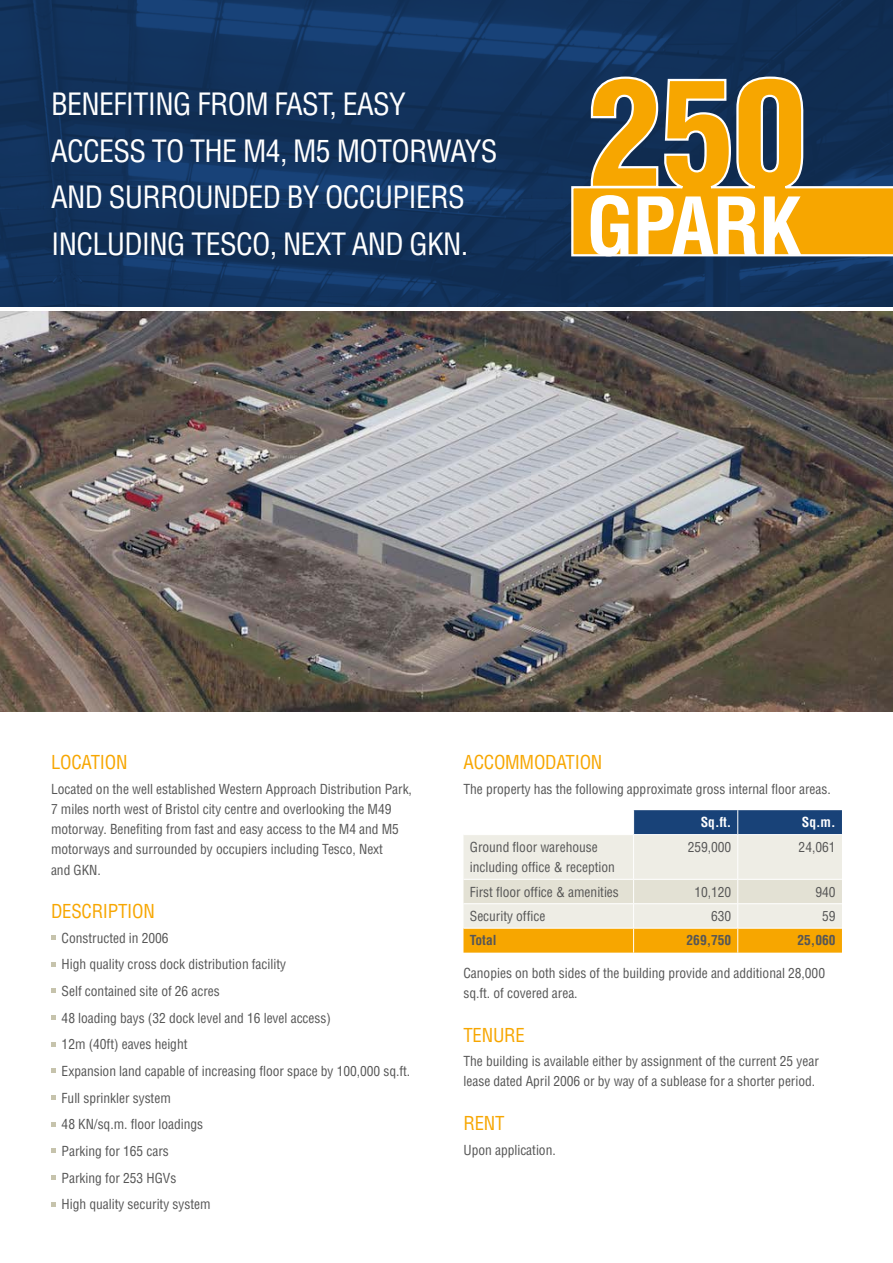
<style>
.page{position:relative;width:893px;height:1263px;background:#fff}
.page>*{position:absolute;margin:0;border:0;box-sizing:border-box;transform-origin:0 0}
.t1{font:700 condensed 78px "Helvetica";letter-spacing:-.025em;color:#fff}
.t2{font:condensed 30px/46.5px "Helvetica";letter-spacing:-.02em;color:#fff}
.t3{font:condensed 18.75px "Helvetica";letter-spacing:-.01em;color:#f7a600}
.t4{font:condensed 13.5px/26.7px "Helvetica";color:#565656}
.t5{font:700 condensed 13.5px "Helvetica";letter-spacing:-.005em;color:#565656}
.t6{font:700 condensed 13.5px "Helvetica";color:#fff}
</style>
<div class="page">
<img style="left:0;top:0;width:893px;height:307px">
<svg style="left:51px;top:935px;width:4px;height:5px"></svg>
<svg style="left:51px;top:962px;width:4px;height:4px"></svg>
<svg style="left:51px;top:989px;width:4px;height:4px"></svg>
<svg style="left:51px;top:1015px;width:4px;height:5px"></svg>
<svg style="left:51px;top:1042px;width:4px;height:4px"></svg>
<svg style="left:51px;top:1069px;width:4px;height:4px"></svg>
<svg style="left:51px;top:1095px;width:4px;height:4px"></svg>
<svg style="left:51px;top:1122px;width:4px;height:4px"></svg>
<svg style="left:51px;top:1148px;width:4px;height:5px"></svg>
<svg style="left:51px;top:1175px;width:4px;height:4px"></svg>
<svg style="left:51px;top:1202px;width:4px;height:4px"></svg>
<img style="left:0;top:311px;width:893px;height:400px">
<svg style="left:463px;top:810px;width:379px;height:143px"></svg>
<svg style="left:570px;top:75px;width:323px;height:183px"></svg>
<h2 class="t2" style="left:51px;top:81px;width:448px">BENEFITING FROM FAST, EASY<br>ACCESS TO THE M4, M5 MOTORWAYS<br>AND SURROUNDED BY OCCUPIERS<br>INCLUDING TESCO, NEXT AND GKN.</h2>
<h1 class="t1" style="left:586px;top:179px;width:217px">GPARK</h1>
<h3 class="t3" style="left:51px;top:750px;width:78px">LOCATION</h3>
<p class="t4" style="left:51px;top:778px;width:362px;line-height:20.2px">Located on the well established Western Approach Distribution Park, 7 miles north west of Bristol city centre and overlooking the M49 motorway. Benefiting from fast and easy access to the M4 and M5 motorways and surrounded by occupiers including Tesco, Next<br>and GKN.</p>
<h3 class="t3" style="left:51px;top:900px;width:105px">DESCRIPTION</h3>
<p class="t4" style="left:62px;top:924px;width:350px">Constructed in 2006<br>High quality cross dock distribution facility<br>Self contained site of 26 acres<br>48 loading bays (32 dock level and 16 level access)<br>12m (40ft) eaves height<br>Expansion land capable of increasing floor space by 100,000 sq.ft.<br>Full sprinkler system<br>48 KN/sq.m. floor loadings<br>Parking for 165 cars<br>Parking for 253 HGVs<br>High quality security system</p>
<h3 class="t3" style="left:463px;top:750px;width:140px">ACCOMMODATION</h3>
<p class="t4" style="left:463px;top:775px;width:369px">The property has the following approximate gross internal floor areas.</p>
<p class="t6" style="left:701px;top:814px;width:32px">Sq.ft.</p>
<p class="t6" style="left:802px;top:814px;width:35px">Sq.m.</p>
<p class="t4" style="left:470px;top:837px;width:147px;line-height:20.2px">Ground floor warehouse including office &amp; reception</p>
<p class="t4" style="left:688px;top:833px;width:45px">259,000</p>
<p class="t4" style="left:799px;top:833px;width:38px">24,061</p>
<p class="t4" style="left:470px;top:878px;width:151px">First floor office &amp; amenities</p>
<p class="t4" style="left:694px;top:878px;width:38px">10,120</p>
<p class="t4" style="left:815px;top:878px;width:22px">940</p>
<p class="t4" style="left:470px;top:902px;width:77px">Security office</p>
<p class="t4" style="left:711px;top:902px;width:22px">630</p>
<p class="t4" style="left:822px;top:902px;width:15px">59</p>
<p class="t5" style="left:470px;top:932px;width:28px">Total</p>
<p class="t5" style="left:687px;top:932px;width:46px">269,750</p>
<p class="t5" style="left:797px;top:932px;width:40px">25,060</p>
<p class="t4" style="left:463px;top:962px;width:363px;line-height:20.2px">Canopies on both sides of the building provide and additional 28,000 sq.ft. of covered area.</p>
<h3 class="t3" style="left:463px;top:1023px;width:63px">TENURE</h3>
<p class="t4" style="left:463px;top:1051px;width:357px;line-height:20.2px">The building is available either by assignment of the current 25 year lease dated April 2006 or by way of a sublease for a shorter period.</p>
<h3 class="t3" style="left:463px;top:1111px;width:42px">RENT</h3>
<p class="t4" style="left:463px;top:1136px;width:94px">Upon application.</p>
</div>
